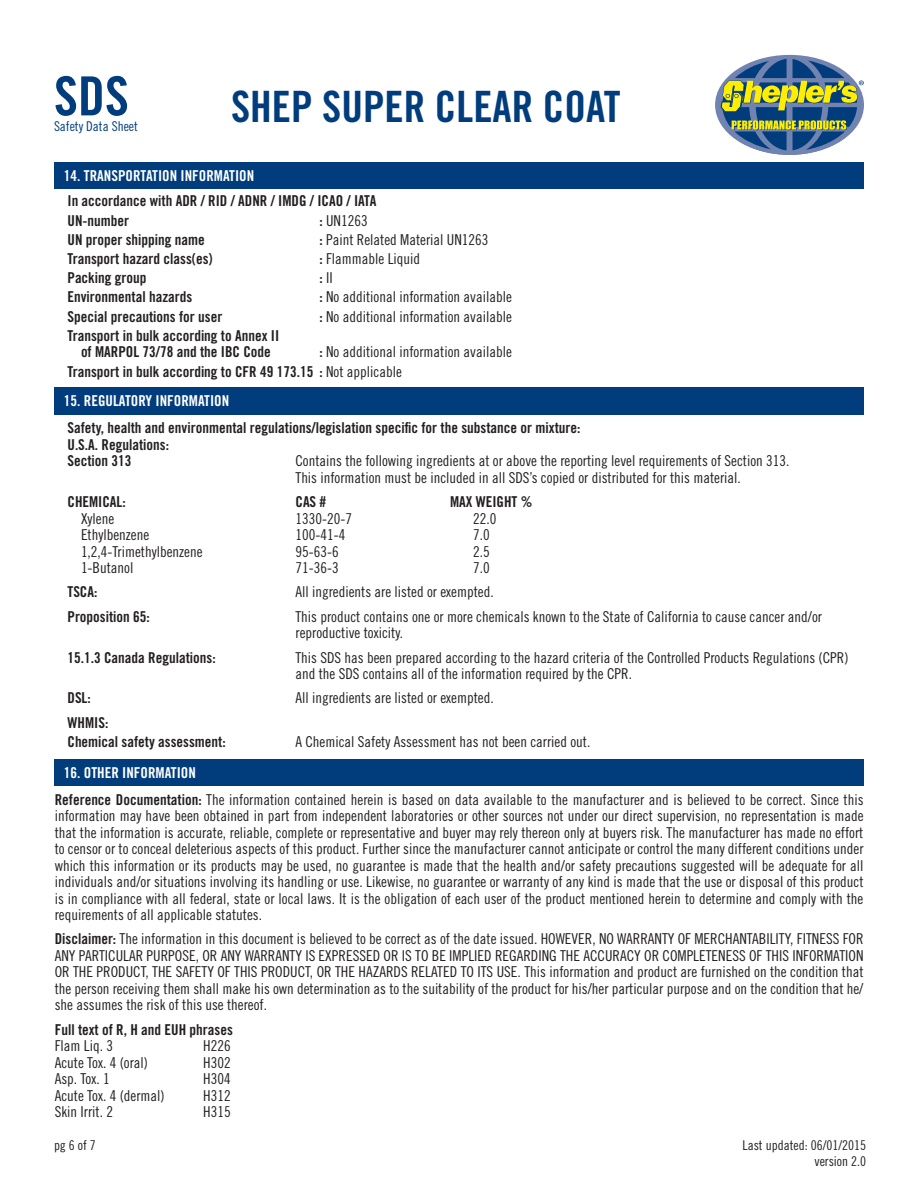
<style>
.page{position:relative;width:918px;height:1188px;background:#fff}
.page>*{position:absolute;margin:0;border:0;box-sizing:border-box;transform-origin:0 0}
.t1{font:54px "Trade Gothic LT Std Bd Cn 20";color:#013d7d}
.t2{font:43.2px "Trade Gothic LT Std Bd Cn 20";color:#013d7d}
.Body_Text{font:15px/16.5px "Trade Gothic LT Std Cn 18";color:#231f20;text-align:justify}
.Body_Text-2{font:15px "Trade Gothic LT Std Bd Cn 20";color:#231f20}
.Section_Header{font:15px "Trade Gothic LT Std Bd Cn 20";color:#fff}
.t3{font:13.5px/16.5px "Trade Gothic LT Std Cn 18";color:#231f20;text-align:right}
.t4{font:13.5px "Trade Gothic LT Std Cn 18";color:#013d7d}
.s1{font-family:"Trade Gothic LT Std Bd Cn 20"}
.s2{font-family:"Trade Gothic LT Std Cn 18"}
</style>
<div class="page">
<svg style="left:715px;top:55px;width:149px;height:100px"></svg>
<div style="left:54px;top:162px;width:810px;height:27px;background:#013d7d"></div>
<div style="left:54px;top:387px;width:810px;height:28px;background:#013d7d"></div>
<div style="left:54px;top:759px;width:810px;height:27px;background:#013d7d"></div>
<h1 class="t1" style="left:54px;top:63px;width:76px">SDS</h1>
<p class="t4" style="left:54px;top:118px;width:85px">Safety Data Sheet</p>
<h2 class="t2" style="left:231px;top:81px;width:391px">SHEP SUPER CLEAR COAT</h2>
<p class="Section_Header" style="left:64px;top:166px;width:192px">14. TRANSPORTATION INFORMATION</p>
<p class="Body_Text-2" style="left:68px;top:192px;width:311px">In accordance with ADR / RID / ADNR / IMDG / ICAO / IATA</p>
<p class="Body_Text-2" style="left:68px;top:211px;width:63px">UN-number</p>
<p class="Body_Text" style="left:320px;top:212px;width:50px"><span class="s1">:</span> UN1263</p>
<p class="Body_Text-2" style="left:68px;top:230px;width:139px">UN proper shipping name</p>
<p class="Body_Text" style="left:320px;top:231px;width:171px"><span class="s1">:</span> Paint Related Material UN1263</p>
<p class="Body_Text-2" style="left:68px;top:250px;width:147px">Transport hazard class(es)</p>
<p class="Body_Text" style="left:320px;top:250px;width:102px"><span class="s1">:</span> Flammable Liquid</p>
<p class="Body_Text-2" style="left:68px;top:269px;width:81px">Packing group</p>
<p class="Body_Text" style="left:320px;top:270px;width:15px"><span class="s1">:</span> II</p>
<p class="Body_Text-2" style="left:68px;top:288px;width:126px">Environmental hazards</p>
<p class="Body_Text" style="left:320px;top:289px;width:194px"><span class="s1">:</span> No additional information available</p>
<p class="Body_Text-2" style="left:68px;top:307px;width:156px">Special precautions for user</p>
<p class="Body_Text" style="left:320px;top:308px;width:194px"><span class="s1">:</span> No additional information available</p>
<p class="Body_Text-2" style="left:68px;top:326px;width:213px">Transport in bulk according to Annex II</p>
<p class="Body_Text-2" style="left:81px;top:343px;width:191px">of MARPOL 73/78 and the IBC Code</p>
<p class="Body_Text" style="left:320px;top:344px;width:194px"><span class="s1">:</span> No additional information available</p>
<p class="Body_Text-2" style="left:68px;top:362px;width:336px">Transport in bulk according to CFR 49 173.15 : <span class="s2">Not applicable</span></p>
<p class="Section_Header" style="left:64px;top:392px;width:167px">15. REGULATORY INFORMATION</p>
<p class="Body_Text-2" style="left:68px;top:419px;width:514px">Safety, health and environmental regulations/legislation specific for the substance or mixture:</p>
<p class="Body_Text-2" style="left:68px;top:435px;width:103px">U.S.A. Regulations:</p>
<p class="Body_Text-2" style="left:68px;top:452px;width:66px">Section 313</p>
<p class="Body_Text" style="left:295px;top:452px;width:496px">Contains the following ingredients at or above the reporting level requirements of Section 313.</p>
<p class="Body_Text" style="left:296px;top:469px;width:447px">This information must be included in all SDS’s copied or distributed for this material.</p>
<p class="Body_Text-2" style="left:68px;top:493px;width:60px">CHEMICAL:</p>
<p class="Body_Text-2" style="left:296px;top:493px;width:32px">CAS #</p>
<p class="Body_Text-2" style="left:450px;top:493px;width:84px">MAX WEIGHT %</p>
<p class="Body_Text" style="left:81px;top:510px;width:35px">Xylene</p>
<p class="Body_Text" style="left:296px;top:510px;width:58px">1330-20-7</p>
<p class="Body_Text" style="left:473px;top:510px;width:25px">22.0</p>
<p class="Body_Text" style="left:81px;top:526px;width:70px">Ethylbenzene</p>
<p class="Body_Text" style="left:296px;top:526px;width:51px">100-41-4</p>
<p class="Body_Text" style="left:473px;top:526px;width:18px">7.0</p>
<p class="Body_Text" style="left:81px;top:543px;width:123px">1,2,4-Trimethylbenzene</p>
<p class="Body_Text" style="left:296px;top:543px;width:45px">95-63-6</p>
<p class="Body_Text" style="left:473px;top:543px;width:18px">2.5</p>
<p class="Body_Text" style="left:81px;top:559px;width:54px">1-Butanol</p>
<p class="Body_Text" style="left:296px;top:559px;width:45px">71-36-3</p>
<p class="Body_Text" style="left:473px;top:559px;width:18px">7.0</p>
<p class="Body_Text-2" style="left:68px;top:583px;width:31px">TSCA:</p>
<p class="Body_Text" style="left:295px;top:584px;width:200px">All ingredients are listed or exempted.</p>
<p class="Body_Text-2" style="left:68px;top:607px;width:84px">Proposition 65:</p>
<p class="Body_Text" style="left:295px;top:608px;width:528px">This product contains one or more chemicals known to the State of California to cause cancer and/or</p>
<p class="Body_Text" style="left:296px;top:624px;width:109px">reproductive toxicity.</p>
<p class="Body_Text-2" style="left:68px;top:648px;width:150px">15.1.3 Canada Regulations:</p>
<p class="Body_Text" style="left:295px;top:649px;width:555px">This SDS has been prepared according to the hazard criteria of the Controlled Products Regulations (CPR)</p>
<p class="Body_Text" style="left:296px;top:665px;width:338px">and the SDS contains all of the information required by the CPR.</p>
<p class="Body_Text-2" style="left:68px;top:689px;width:25px">DSL:</p>
<p class="Body_Text" style="left:295px;top:690px;width:200px">All ingredients are listed or exempted.</p>
<p class="Body_Text-2" style="left:68px;top:713px;width:42px">WHMIS:</p>
<p class="Body_Text-2" style="left:68px;top:732px;width:160px">Chemical safety assessment:</p>
<p class="Body_Text" style="left:295px;top:733px;width:296px">A Chemical Safety Assessment has not been carried out.</p>
<p class="Section_Header" style="left:64px;top:764px;width:133px">16. OTHER INFORMATION</p>
<p class="Body_Text" style="left:55px;top:791px;width:810px"><span class="s1">Reference Documentation:</span> The information contained herein is based on data available to the manufacturer and is believed to be correct. Since this information may have been obtained in part from independent laboratories or other sources not under our direct supervision, no representation is made that the information is accurate, reliable, complete or representative and buyer may rely thereon only at buyers risk. The manufacturer has made no effort to censor or to conceal deleterious aspects of this product. Further since the manufacturer cannot anticipate or control the many different conditions under which this information or its products may be used, no guarantee is made that the health and/or safety precautions suggested will be adequate for all individuals and/or situations involving its handling or use. Likewise, no guarantee or warranty of any kind is made that the use or disposal of this product is in compliance with all federal, state or local laws. It is the obligation of each user of the product mentioned herein to determine and comply with the requirements of all applicable statutes.</p>
<p class="Body_Text" style="left:55px;top:931px;width:810px"><span class="s1">Disclaimer:</span> The information in this document is believed to be correct as of the date issued. HOWEVER, NO WARRANTY OF MERCHANTABILITY, FITNESS FOR ANY PARTICULAR PURPOSE, OR ANY WARRANTY IS EXPRESSED OR IS TO BE IMPLIED REGARDING THE ACCURACY OR COMPLETENESS OF THIS INFORMATION OR THE PRODUCT, THE SAFETY OF THIS PRODUCT, OR THE HAZARDS RELATED TO ITS USE. This information and product are furnished on the condition that the person receiving them shall make his own determination as to the suitability of the product for his/her particular purpose and on the condition that he/ she assumes the risk of this use thereof.</p>
<p class="Body_Text-2" style="left:55px;top:1020px;width:180px">Full text of R, H and EUH phrases</p>
<p class="Body_Text" style="left:55px;top:1037px;width:60px">Flam Liq. 3</p>
<p class="Body_Text" style="left:203px;top:1037px;width:29px">H226</p>
<p class="Body_Text" style="left:55px;top:1054px;width:95px">Acute Tox. 4 (oral)</p>
<p class="Body_Text" style="left:203px;top:1054px;width:29px">H302</p>
<p class="Body_Text" style="left:55px;top:1070px;width:56px">Asp. Tox. 1</p>
<p class="Body_Text" style="left:203px;top:1070px;width:29px">H304</p>
<p class="Body_Text" style="left:55px;top:1087px;width:111px">Acute Tox. 4 (dermal)</p>
<p class="Body_Text" style="left:203px;top:1087px;width:29px">H312</p>
<p class="Body_Text" style="left:55px;top:1103px;width:60px">Skin Irrit. 2</p>
<p class="Body_Text" style="left:203px;top:1103px;width:29px">H315</p>
<p class="t3" style="left:54px;top:1137px;width:43px">pg 6 of 7</p>
<p class="t3" style="left:742px;top:1137px;width:125px">Last updated: 06/01/2015 version 2.0</p>
</div>
